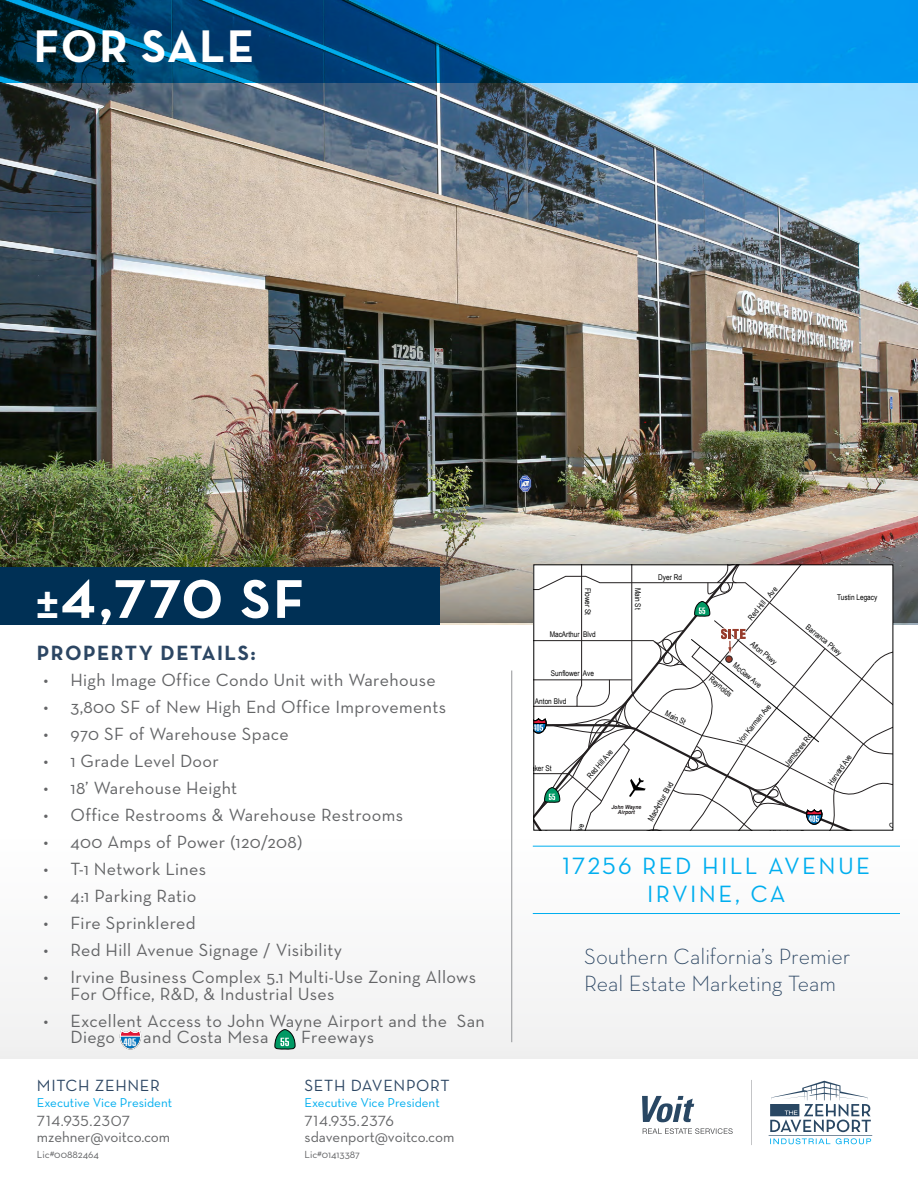
<style>
.page{position:relative;width:918px;height:1188px;background:#fff}
.page>*{position:absolute;margin:0;border:0;box-sizing:border-box;transform-origin:0 0}
.t1{font:700 55.5px "Neutraface Text";color:#fff}
.t2{font:700 46.5px "Neutraface Text";letter-spacing:.04em;color:#fff}
.t3{font:24px/28.8px "Neutraface Text";letter-spacing:.1em;color:#00aeef;text-align:center}
.t4{font:300 22.5px/26.8px "Neutraface Text";color:#2c4663}
.t5{font:700 21px "Neutraface Text";letter-spacing:.07em;color:#2c4663}
.t6{font:18px/16.5px "Neutraface Text";letter-spacing:.02em;color:#636466}
.t7{font:16.5px "Neutraface Text";letter-spacing:.04em;color:#2c4663}
.t8{font:15px/16px "Neutraface Text";color:#636466}
.t9{font:13.05px "Neutraface Text";color:#00aeef}
.t10{font:10.5px "Neutraface Text";color:#636466}
.t11{font:900 extra-condensed 10.5px "Helvetica LT";color:#fff;scale:1.2 1}
.t12{font:7.95px "Arial Narrow";color:#000}
.t13{font:italic 700 5.7px/5.7px "Arial";color:#231f20;text-align:center;scale:.9 1}
.s1{font-family:"Arial";font-size:39px}
</style>
<div class="page">
<div style="left:0;top:646px;width:918px;height:413px;background:#fbfbfb"></div>
<hr style="left:511px;top:670px;width:1px;height:372px;background:#939598">
<svg style="left:643px;top:1128px;width:90px;height:6px"></svg>
<svg style="left:642px;top:1096px;width:52px;height:26px"></svg>
<svg style="left:769px;top:1081px;width:103px;height:63px"></svg>
<svg style="left:751px;top:1080px;width:1px;height:65px"></svg>
<img style="left:0;top:82px;width:918px;height:543px">
<img style="left:0;top:528px;width:918px;height:94px">
<div style="left:0;top:568px;width:440px;height:57px;background:#003055"></div>
<svg style="left:0;top:0;width:918px;height:82px;background:#006aad"></svg>
<hr style="left:533px;top:846px;width:367px;height:1px;background:#00aeef">
<hr style="left:533px;top:913px;width:367px;height:1px;background:#00aeef">
<svg style="left:120px;top:1029px;width:21px;height:20px"></svg>
<svg style="left:274px;top:1029px;width:22px;height:21px"></svg>
<svg style="left:535px;top:566px;width:356px;height:263px"></svg>
<h2 class="t2" style="left:34px;top:16px;width:222px">FOR SALE</h2>
<h1 class="t1" style="left:37px;top:563px;width:269px"><span class="s1">±</span>4,770 SF</h1>
<p class="t5" style="left:37px;top:640px;width:220px">PROPERTY DETAILS:</p>
<p class="t6" style="left:44px;top:672px;width:394px">• High Image Office Condo Unit with Warehouse</p>
<p class="t6" style="left:44px;top:699px;width:404px">• 3,800 SF of New High End Office Improvements</p>
<p class="t6" style="left:44px;top:726px;width:247px">• 970 SF of Warehouse Space</p>
<p class="t6" style="left:44px;top:753px;width:177px">• 1 Grade Level Door</p>
<p class="t6" style="left:44px;top:780px;width:195px">• 18’ Warehouse Height</p>
<p class="t6" style="left:44px;top:807px;width:361px">• Office Restrooms &amp; Warehouse Restrooms</p>
<p class="t6" style="left:44px;top:834px;width:260px">• 400 Amps of Power (120/208)</p>
<p class="t6" style="left:44px;top:861px;width:164px">• T-1 Network Lines</p>
<p class="t6" style="left:44px;top:888px;width:154px">• 4:1 Parking Ratio</p>
<p class="t6" style="left:44px;top:915px;width:154px">• Fire Sprinklered</p>
<p class="t6" style="left:44px;top:942px;width:300px">• Red Hill Avenue Signage / Visibility</p>
<p class="t6" style="left:71px;top:969px;width:407px;text-indent:-27px">• Irvine Business Complex 5.1 Multi-Use Zoning Allows<br>For Office, R&amp;D, &amp; Industrial Uses</p>
<p class="t6" style="left:71px;top:1012px;width:416px;text-indent:-27px">• Excellent Access to John Wayne Airport and the San<br>Diego</p>
<p class="t6" style="left:143px;top:1029px;width:127px">and Costa Mesa</p>
<p class="t6" style="left:301px;top:1029px;width:75px">Freeways</p>
<p class="t11" style="left:124px;top:1036px;width:12px">405</p>
<p class="t7" style="left:37px;top:1076px;width:125px">MITCH ZEHNER</p>
<p class="t9" style="left:37px;top:1095px;width:137px">Executive Vice President</p>
<p class="t8" style="left:37px;top:1113px;width:135px">714.935.2307 mzehner@voitco.com</p>
<p class="t10" style="left:37px;top:1148px;width:63px">Lic#00882464</p>
<p class="t7" style="left:305px;top:1076px;width:147px">SETH DAVENPORT</p>
<p class="t9" style="left:305px;top:1095px;width:137px">Executive Vice President</p>
<p class="t8" style="left:305px;top:1113px;width:151px">714.935.2376 sdavenport@voitco.com</p>
<p class="t10" style="left:305px;top:1148px;width:57px">Lic#01413387</p>
<p class="t12" style="left:658px;top:571px;width:25px">Dyer Rd</p>
<p class="t12" style="left:745px;top:615px;width:42px;rotate:-50deg">Red Hill Ave</p>
<p class="t12" style="left:594px;top:588px;width:29px;rotate:90deg">Flower St</p>
<p class="t12" style="left:644px;top:588px;width:23px;rotate:90deg">Main St</p>
<p class="t12" style="left:550px;top:629px;width:48px">MacArthur Blvd</p>
<p class="t12" style="left:837px;top:592px;width:42px">Tustin Legacy</p>
<p class="t12" style="left:811px;top:621px;width:45px;rotate:39deg">Barranca Pkwy</p>
<p class="t12" style="left:755px;top:638px;width:34px;rotate:40deg">Alton Pkwy</p>
<p class="t12" style="left:738px;top:660px;width:36px;rotate:40deg">McGaw Ave</p>
<p class="t12" style="left:551px;top:668px;width:45px">Sunflower Ave</p>
<p class="t12" style="left:714px;top:673px;width:29px;rotate:40deg">Reynolds</p>
<p class="t12" style="left:535px;top:696px;width:33px">Anton Blvd</p>
<p class="t12" style="left:668px;top:707px;width:23px;rotate:27deg">Main St</p>
<p class="t12" style="left:735px;top:739px;width:50px;rotate:-51deg">Von Karman Ave</p>
<p class="t12" style="left:782px;top:761px;width:40px;rotate:-51deg">Jamboree Rd</p>
<p class="t12" style="left:584px;top:774px;width:37px;rotate:-50deg">Red Hill Ave</p>
<p class="t12" style="left:825px;top:781px;width:37px;rotate:-55deg">Harvard Ave</p>
<p class="t12" style="left:527px;top:763px;width:26px">Baker St</p>
<p class="t12" style="left:645px;top:818px;width:46px;rotate:-61deg">MacArthur Blvd</p>
<p class="t13" style="left:611px;top:804px;width:35px">John Wayne<br>Airport</p>
<h3 class="t3" style="left:563px;top:851px;width:309px">17256 RED HILL AVENUE<br>IRVINE, CA</h3>
<p class="t4" style="left:584px;top:942px;width:268px">Southern California’s Premier<br>Real Estate Marketing Team</p>
</div>
